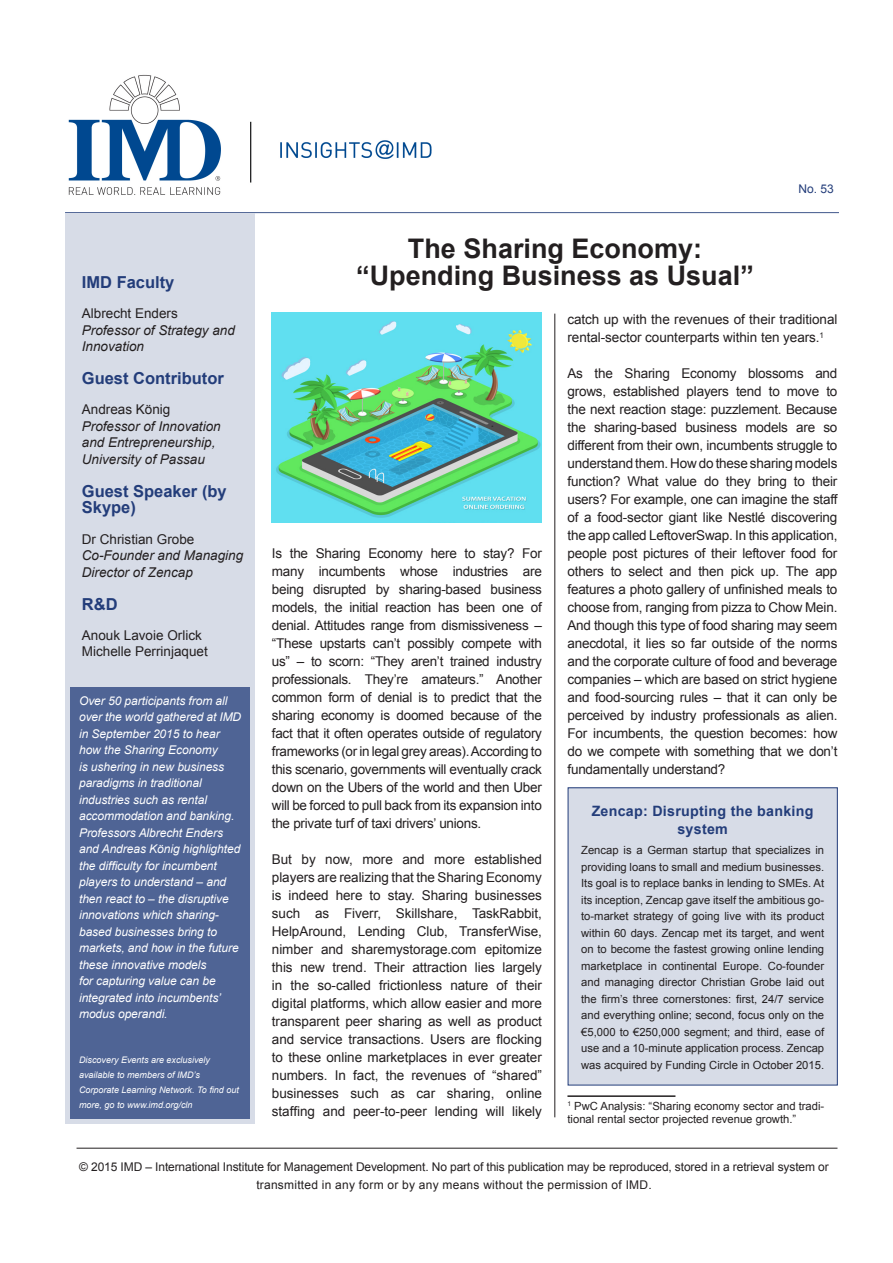
<style>
.page{position:relative;width:893px;height:1263px;background:#fff}
.page>*{position:absolute;margin:0;border:0;box-sizing:border-box;transform-origin:0 0}
.t1{font:700 27px/27px "Arial";color:#231f20;text-align:center}
.Contributors_Title{font:700 16.5px/16.5px "Arial";color:#233d7a}
.Box_title{font:700 14.25px/18px "Arial";letter-spacing:.02em;color:#233d7a;text-align:center}
.Text{font:13.5px/18px "Arial";letter-spacing:-.005em;color:#231f20;text-align:justify}
.Contributors_list{font:italic 13.5px/16.5px "Arial";color:#231f20}
.Contributors_list-2{font:13.5px "Arial";color:#231f20}
.Blurb{font:italic 12px/16.5px "Arial";letter-spacing:-.005em;color:#fff}
.Copyright_text{font:12px "Arial";letter-spacing:-.01em;color:#231f20}
.Copyright_text-2{font:12px "Arial";letter-spacing:.02em;color:#231f20}
.t2{font:12px "Arial";color:#233d7a}
.Box_text{font:11.25px/16.5px "Arial";color:#231f20}
.Blurb_small{font:italic 9px/15px "Arial";color:#fff}
</style>
<div class="page">
<hr style="left:65px;top:212px;width:774px;height:1px;background:#233d7a">
<div style="left:65px;top:213px;width:190px;height:910px;background:#d7dce7"></div>
<div style="left:71px;top:688px;width:179px;height:431px;background:#4f6495"></div>
<hr style="left:567px;top:1095px;width:108px;height:2px;background:#231f20">
<hr style="left:554px;top:314px;width:1px;height:803px;background:#231f20">
<img style="left:68px;top:74px;width:364px;height:121px">
<hr style="left:77px;top:1148px;width:760px;height:1px;background:#231f20">
<div style="left:568px;top:788px;width:269px;height:297px;background:#d7dce7"></div>
<div style="left:568px;top:787px;width:270px;height:298px;border:1px solid #233d7a"></div>
<img style="left:272px;top:313px;width:270px;height:209px">
<p class="t2" style="left:798px;top:181px;width:37px">No. 53</p>
<p class="t1" style="left:356px;top:236px;width:399px">The Sharing Economy: “Upending Business as Usual”</p>
<p class="Contributors_Title" style="left:82px;top:275px;width:94px">IMD Faculty</p>
<p class="Text" style="left:82px;top:305px;width:98px">Albrecht Enders</p>
<p class="Contributors_list" style="left:82px;top:322px;width:155px">Professor of Strategy and<br>Innovation</p>
<p class="Contributors_Title" style="left:82px;top:371px;width:144px">Guest Contributor</p>
<p class="Contributors_list-2" style="left:82px;top:401px;width:90px">Andreas König</p>
<p class="Contributors_list" style="left:82px;top:418px;width:140px">Professor of Innovation and Entrepreneurship,<br>University of Passau</p>
<p class="Contributors_Title" style="left:82px;top:483px;width:146px">Guest Speaker (by<br>Skype)</p>
<p class="Contributors_list-2" style="left:82px;top:530px;width:114px">Dr Christian Grobe</p>
<p class="Contributors_list" style="left:82px;top:547px;width:163px">Co-Founder and Managing<br>Director of Zencap</p>
<p class="Contributors_Title" style="left:82px;top:596px;width:37px">R&amp;D</p>
<p class="Contributors_list-2" style="left:82px;top:626px;width:122px">Anouk Lavoie Orlick</p>
<p class="Contributors_list-2" style="left:82px;top:642px;width:128px">Michelle Perrinjaquet</p>
<p class="Blurb" style="left:79px;top:692px;width:164px">Over 50 participants from all over the world gathered at IMD in September 2015 to hear how the Sharing Economy<br>is ushering in new business paradigms in traditional industries such as rental accommodation and banking.<br>Professors Albrecht Enders and Andreas König highlighted the difficulty for incumbent players to understand – and then react to – the disruptive innovations which sharing&shy;based businesses bring to markets, and how in the future these innovative models<br>for capturing value can be integrated into incumbents’ modus operandi.</p>
<p class="Blurb_small" style="left:79px;top:1053px;width:133px">Discovery Events are exclusively available to members of IMD’s</p>
<p class="Blurb_small" style="left:79px;top:1083px;width:161px">Corporate Learning Network. To find out more, go to www.imd.org/cln</p>
<p class="Text" style="left:567px;top:310px;width:271px">catch up with the revenues of their traditional rental-sector counterparts within ten years.<sup>1</sup></p>
<p class="Text" style="left:567px;top:364px;width:271px">As the Sharing Economy blossoms and grows, established players tend to move to the next reaction stage: puzzlement. Because the sharing-based business models are so different from their own, incumbents struggle to understand them. How do these sharing models function? What value do they bring to their users? For example, one can imagine the staff of a food-sector giant like Nestlé discovering the app called LeftoverSwap. In this application, people post pictures of their leftover food for others to select and then pick up. The app features a photo gallery of unfinished meals to choose from, ranging from pizza to Chow Mein.<br>And though this type of food sharing may seem anecdotal, it lies so far outside of the norms and the corporate culture of food and beverage companies – which are based on strict hygiene and food-sourcing rules – that it can only be perceived by industry professionals as alien.<br>For incumbents, the question becomes: how do we compete with something that we don’t fundamentally understand?</p>
<p class="Text" style="left:272px;top:544px;width:272px">Is the Sharing Economy here to stay? For many incumbents whose industries are being disrupted by sharing-based business models, the initial reaction has been one of denial. Attitudes range from dismissiveness – “These upstarts can’t possibly compete with us” – to scorn: “They aren’t trained industry professionals. They’re amateurs.” Another common form of denial is to predict that the sharing economy is doomed because of the fact that it often operates outside of regulatory frameworks (or in legal grey areas). According to this scenario, governments will eventually crack down on the Ubers of the world and then Uber will be forced to pull back from its expansion into the private turf of taxi drivers’ unions.</p>
<p class="Text" style="left:272px;top:850px;width:272px">But by now, more and more established players are realizing that the Sharing Economy is indeed here to stay. Sharing businesses such as Fiverr, Skillshare, TaskRabbit, HelpAround, Lending Club, TransferWise, nimber and sharemystorage.com epitomize this new trend. Their attraction lies largely in the so-called frictionless nature of their digital platforms, which allow easier and more transparent peer sharing as well as product and service transactions. Users are flocking to these online marketplaces in ever greater numbers. In fact, the revenues of “shared” businesses such as car sharing, online staffing and peer-to-peer lending will likely</p>
<p class="Box_title" style="left:592px;top:802px;width:223px">Zencap: Disrupting the banking system</p>
<p class="Box_text" style="left:581px;top:842px;width:244px;text-align:justify">Zencap is a German startup that specializes in providing loans to small and medium businesses.<br>Its goal is to replace banks in lending to SMEs. At its inception, Zencap gave itself the ambitious go&shy;to-market strategy of going live with its product within 60 days. Zencap met its target, and went on to become the fastest growing online lending marketplace in continental Europe. Co-founder and managing director Christian Grobe laid out the firm’s three cornerstones: first, 24/7 service and everything online; second, focus only on the €5,000 to €250,000 segment; and third, ease of use and a 10-minute application process. Zencap was acquired by Funding Circle in October 2015.</p>
<p class="Box_text" style="left:567px;top:1099px;width:258px;line-height:13.5px"><sup>1</sup> PwC Analysis: “Sharing economy sector and tradi&shy;tional rental sector projected revenue growth.”</p>
<p class="Copyright_text" style="left:79px;top:1159px;width:751px">© 2015 IMD – International Institute for Management Development. No part of this publication may be reproduced, stored in a retrieval system or</p>
<p class="Copyright_text-2" style="left:256px;top:1177px;width:397px">transmitted in any form or by any means without the permission of IMD.</p>
</div>
